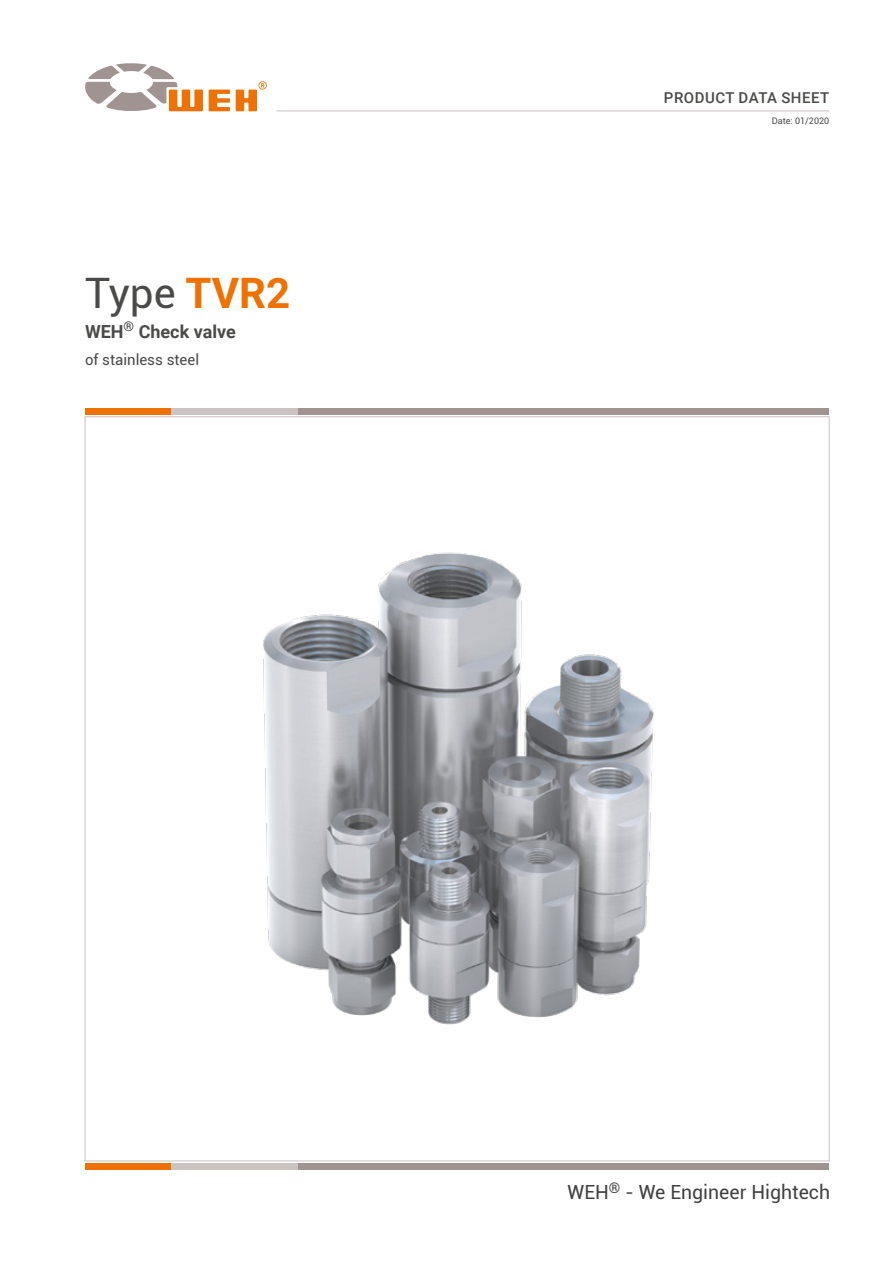
<style>
.page{position:relative;width:893px;height:1263px;background:#fff}
.page>*{position:absolute;margin:0;border:0;box-sizing:border-box;transform-origin:0 0}
.t1{font:42px "Roboto";color:#4a4a49}
.t2{font:19.5px "Roboto";color:#000}
.t3{font:700 18px "Roboto";color:#4a4a49}
.t4{font:500 15px "Roboto";letter-spacing:.035em;color:#4a4a49}
.t5{font:15px "Roboto";color:#4a4a49}
.t6{font:9px "Roboto";color:#4a4a49}
.s1{font-weight:700;color:#ee7203}
</style>
<div class="page">
<hr style="left:276px;top:111px;width:553px;height:1px;background:#cac3c2">
<div style="left:298px;top:408px;width:531px;height:7px;background:#9f9491"></div>
<div style="left:170px;top:408px;width:128px;height:7px;background:#cac3c2"></div>
<div style="left:85px;top:408px;width:85px;height:7px;background:#ee7203"></div>
<div style="left:298px;top:1163px;width:531px;height:6px;background:#9f9491"></div>
<div style="left:170px;top:1163px;width:128px;height:6px;background:#cac3c2"></div>
<div style="left:85px;top:1163px;width:85px;height:6px;background:#ee7203"></div>
<svg style="left:85px;top:63px;width:118px;height:48px"></svg>
<svg style="left:209px;top:90px;width:21px;height:21px"></svg>
<svg style="left:236px;top:81px;width:31px;height:30px"></svg>
<img style="left:85px;top:424px;width:744px;height:737px">
<h1 class="t1" style="left:85px;top:264px;width:207px">Type <span class="s1">TVR2</span></h1>
<p class="t3" style="left:85px;top:319px;width:152px">WEH<sup>®</sup> Check valve</p>
<p class="t5" style="left:85px;top:349px;width:116px">of stainless steel</p>
<p class="t4" style="left:664px;top:87px;width:167px">PRODUCT DATA SHEET</p>
<p class="t6" style="left:772px;top:114px;width:59px">Date: 01/2020</p>
<p class="t2" style="left:568px;top:1178px;width:264px">WEH<sup>®</sup> - We Engineer Hightech</p>
</div>
